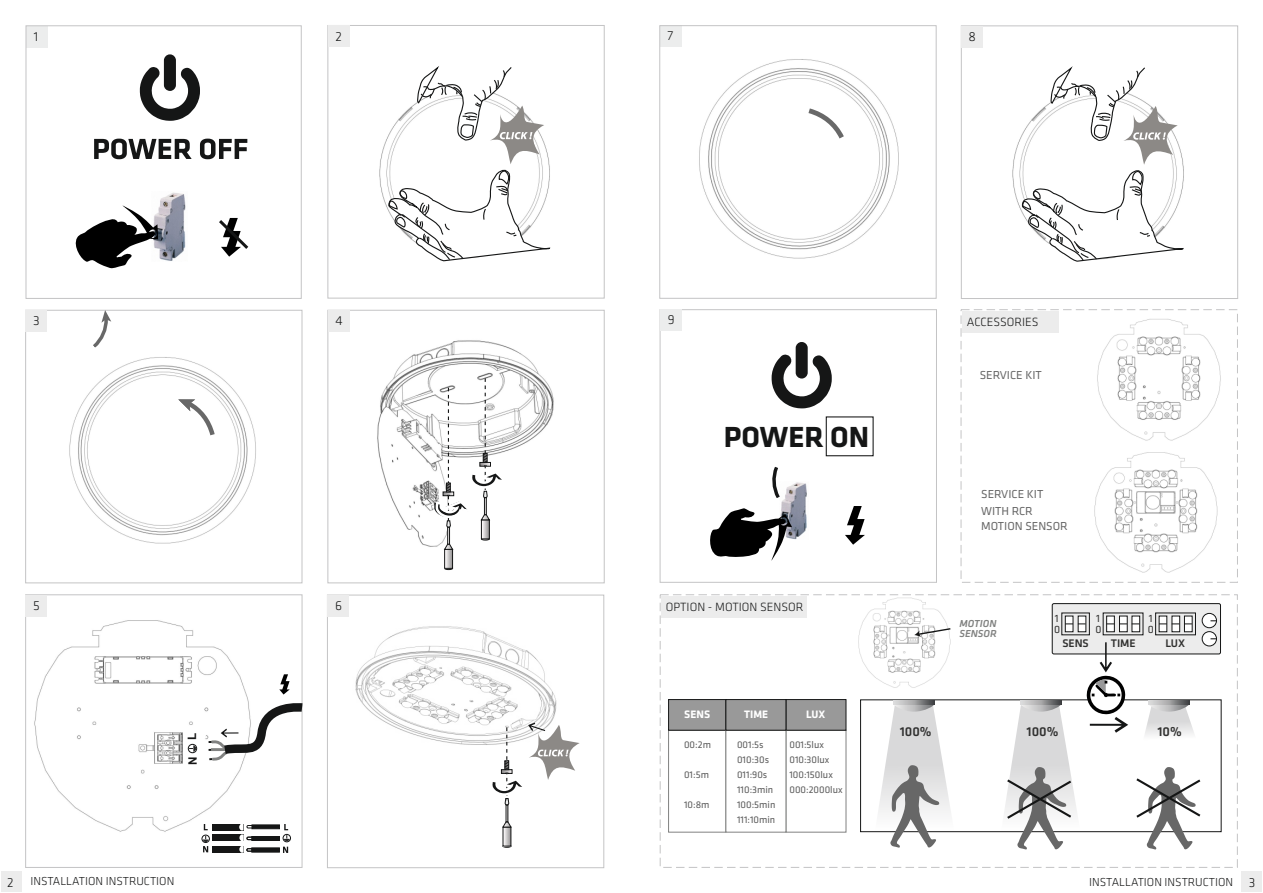
<style>
.page{position:relative;width:1263px;height:893px;background:#fff}
.page>*{position:absolute;margin:0;border:0;box-sizing:border-box;transform-origin:0 0}
.t1{font:700 30.15px "Klavika Basic";color:#151616}
.t2{font:300 13.5px "Klavika Basic";color:#151616}
.t3{font:500 13.35px "Klavika Basic";color:#313130}
.t4{font:300 12.45px "Klavika Basic";color:#151616}
.t5{font:300 12px "Klavika Basic";color:#151616}
.t6{font:12px/16.8px "Klavika Basic";color:#686868}
.t7{font:700 11.7px "Arial";color:#151616}
.t8{font:500 11.4px "Klavika Basic";color:#313130}
.t9{font:700 11.25px "Klavika Basic";letter-spacing:.005em;color:#fff}
.t10{font:10.95px/11.4px "Klavika Basic";color:#313130}
.t11{font:italic 500 10.5px/9.9px "Klavika Basic";color:#818281}
.t12{font:10.05px/15.1px "Klavika Basic";color:#5b5b5b}
</style>
<div class="page">
<img style="left:858px;top:597px;width:93px;height:91px">
<img style="left:699px;top:59px;width:200px;height:200px">
<div style="left:25px;top:310px;width:277px;height:273px;border:1px solid #c4c4c5"></div>
<img style="left:377px;top:340px;width:177px;height:214px">
<img style="left:69px;top:357px;width:187px;height:187px">
<img style="left:379px;top:136px;width:9px;height:74px">
<div style="left:1242px;top:872px;width:20px;height:20px;background:#ececec"></div>
<div style="left:25px;top:595px;width:277px;height:273px;border:1px solid #c4c4c5"></div>
<div style="left:26px;top:595px;width:21px;height:21px;background:#ececec"></div>
<div style="left:660px;top:309px;width:277px;height:273px;border:1px solid #c4c4c5"></div>
<div style="left:1px;top:872px;width:20px;height:20px;background:#ececec"></div>
<div style="left:328px;top:25px;width:276px;height:273px;border:1px solid #c4c4c5"></div>
<div style="left:328px;top:26px;width:21px;height:21px;background:#ececec"></div>
<svg style="left:388px;top:66px;width:163px;height:196px"></svg>
<div style="left:26px;top:310px;width:21px;height:22px;background:#ececec"></div>
<div style="left:328px;top:310px;width:276px;height:273px;border:1px solid #c4c4c5"></div>
<div style="left:328px;top:310px;width:21px;height:22px;background:#ececec"></div>
<svg style="left:178px;top:399px;width:37px;height:36px"></svg>
<svg style="left:503px;top:846px;width:8px;height:2px"></svg>
<svg style="left:505px;top:829px;width:4px;height:15px"></svg>
<div style="left:503px;top:827px;width:8px;height:19px;border:1px solid #151616"></div>
<svg style="left:808px;top:108px;width:36px;height:30px"></svg>
<img style="left:1095px;top:452px;width:123px;height:121px">
<img style="left:1097px;top:319px;width:124px;height:122px">
<div style="left:961px;top:309px;width:277px;height:274px;border:1px dashed #c4c4c5"></div>
<svg style="left:914px;top:627px;width:37px;height:10px"></svg>
<div style="left:962px;top:311px;width:97px;height:21px;background:#ececec"></div>
<svg style="left:860px;top:699px;width:361px;height:133px"></svg>
<div style="left:660px;top:594px;width:578px;height:274px;border:1px dashed #c4c4c5"></div>
<div style="left:668px;top:730px;width:58px;height:102px;background:#fff;border:1px solid #818281"></div>
<div style="left:785px;top:730px;width:61px;height:102px;background:#fff;border:1px solid #818281"></div>
<div style="left:668px;top:699px;width:58px;height:32px;background:#999;border:1px solid #151616"></div>
<div style="left:785px;top:699px;width:61px;height:32px;background:#999;border:1px solid #151616"></div>
<div style="left:725px;top:730px;width:61px;height:102px;background:#fff;border:1px solid #818281"></div>
<div style="left:725px;top:699px;width:61px;height:32px;background:#999;border:1px solid #151616"></div>
<div style="left:661px;top:596px;width:146px;height:21px;background:#ececec"></div>
<svg style="left:893px;top:700px;width:41px;height:1px"></svg>
<svg style="left:1142px;top:701px;width:56px;height:43px"></svg>
<svg style="left:1148px;top:700px;width:41px;height:4px"></svg>
<svg style="left:872px;top:701px;width:85px;height:147px"></svg>
<svg style="left:1134px;top:767px;width:69px;height:82px"></svg>
<div style="left:1052px;top:603px;width:169px;height:51px;background:#ececec;border:1px solid #151616;border-radius:2px"></div>
<svg style="left:1202px;top:613px;width:15px;height:15px"></svg>
<svg style="left:1202px;top:631px;width:15px;height:15px"></svg>
<svg style="left:1065px;top:615px;width:21px;height:17px"></svg>
<svg style="left:1106px;top:615px;width:34px;height:17px"></svg>
<div style="left:1155px;top:613px;width:41px;height:22px;border:1px solid #151616"></div>
<svg style="left:1158px;top:615px;width:35px;height:17px"></svg>
<svg style="left:998px;top:642px;width:130px;height:207px"></svg>
<svg style="left:446px;top:551px;width:5px;height:16px"></svg>
<div style="left:444px;top:549px;width:9px;height:20px;border:1px solid #151616"></div>
<svg style="left:434px;top:378px;width:75px;height:172px"></svg>
<img style="left:34px;top:620px;width:208px;height:218px">
<svg style="left:204px;top:824px;width:4px;height:6px"></svg>
<div style="left:212px;top:824px;width:31px;height:6px;background:#151616"></div>
<div style="left:212px;top:834px;width:32px;height:7px;background:#151616"></div>
<div style="left:212px;top:846px;width:32px;height:7px;background:#151616"></div>
<div style="left:202px;top:835px;width:8px;height:8px;border:1px solid #151616;border-radius:50%"></div>
<svg style="left:203px;top:836px;width:5px;height:16px"></svg>
<div style="left:283px;top:834px;width:8px;height:8px;border:1px solid #151616;border-radius:50%"></div>
<svg style="left:239px;top:824px;width:51px;height:29px"></svg>
<img style="left:355px;top:626px;width:202px;height:119px">
<svg style="left:490px;top:723px;width:90px;height:105px"></svg>
<div style="left:327px;top:595px;width:277px;height:273px;border:1px solid #c4c4c5"></div>
<div style="left:328px;top:595px;width:21px;height:22px;background:#ececec"></div>
<img style="left:1012px;top:136px;width:9px;height:75px">
<div style="left:961px;top:26px;width:277px;height:273px;border:1px solid #c4c4c5"></div>
<div style="left:961px;top:26px;width:22px;height:21px;background:#ececec"></div>
<svg style="left:1021px;top:66px;width:163px;height:196px"></svg>
<div style="left:660px;top:26px;width:21px;height:21px;background:#eceded"></div>
<div style="left:660px;top:26px;width:276px;height:272px;border:1px solid #c4c4c5"></div>
<div style="left:660px;top:310px;width:21px;height:21px;background:#eceded"></div>
<div style="left:26px;top:26px;width:21px;height:21px;background:#eceded"></div>
<div style="left:26px;top:26px;width:275px;height:273px;border:1px solid #c4c4c5"></div>
<svg style="left:94px;top:139px;width:98px;height:20px"></svg>
<svg style="left:200px;top:139px;width:47px;height:20px"></svg>
<svg style="left:140px;top:67px;width:60px;height:54px"></svg>
<div style="left:164px;top:54px;width:12px;height:37px;background:#151616;border-radius:6px"></div>
<svg style="left:219px;top:217px;width:30px;height:40px"></svg>
<img style="left:158px;top:192px;width:28px;height:69px">
<svg style="left:75px;top:205px;width:83px;height:63px"></svg>
<svg style="left:84px;top:310px;width:33px;height:38px"></svg>
<svg style="left:772px;top:354px;width:60px;height:54px"></svg>
<div style="left:796px;top:342px;width:12px;height:37px;background:#151616;border-radius:6px"></div>
<div style="left:826px;top:416px;width:48px;height:40px;border:1px solid #151616"></div>
<svg style="left:845px;top:506px;width:20px;height:39px"></svg>
<img style="left:781px;top:482px;width:26px;height:58px">
<svg style="left:772px;top:466px;width:21px;height:33px"></svg>
<svg style="left:710px;top:508px;width:82px;height:53px"></svg>
<svg style="left:188px;top:674px;width:115px;height:91px"></svg>
<h2 class="t2" style="left:34px;top:30px;width:6px">1</h2>
<h2 class="t2" style="left:336px;top:31px;width:8px">2</h2>
<h2 class="t2" style="left:336px;top:31px;width:6px">1</h2>
<h2 class="t2" style="left:668px;top:30px;width:7px">7</h2>
<h2 class="t2" style="left:968px;top:31px;width:9px">81</h2>
<h2 class="t2" style="left:33px;top:315px;width:8px">3</h2>
<h2 class="t2" style="left:336px;top:315px;width:9px">4</h2>
<h2 class="t2" style="left:33px;top:315px;width:6px">1</h2>
<h2 class="t2" style="left:336px;top:315px;width:6px">1</h2>
<h2 class="t2" style="left:668px;top:314px;width:8px">9</h2>
<h1 class="t1" style="left:724px;top:424px;width:147px">POWER ON</h1>
<p class="t4" style="left:967px;top:316px;width:73px">ACCESSORIES</p>
<p class="t6" style="left:980px;top:368px;width:64px">SERVICE KIT</p>
<p class="t6" style="left:981px;top:487px;width:64px">SERVICE KIT<br>WITH RCR</p>
<p class="t6" style="left:981px;top:518px;width:88px">MOTION SENSOR</p>
<h2 class="t2" style="left:33px;top:600px;width:8px">5</h2>
<h2 class="t2" style="left:335px;top:600px;width:8px">6</h2>
<h2 class="t2" style="left:335px;top:600px;width:6px">1</h2>
<p class="t4" style="left:666px;top:601px;width:139px">OPTION - MOTION SENSOR</p>
<p class="t11" style="left:959px;top:619px;width:39px">MOTION<br>SENSOR</p>
<p class="t10" style="left:1054px;top:613px;width:8px">1<br>0</p>
<p class="t10" style="left:1095px;top:613px;width:8px">1<br>0</p>
<p class="t8" style="left:1062px;top:638px;width:28px">SENS</p>
<p class="t8" style="left:1111px;top:638px;width:27px">TIME</p>
<p class="t10" style="left:1148px;top:613px;width:8px">1<br>0</p>
<p class="t8" style="left:1165px;top:638px;width:21px">LUX</p>
<p class="t7" style="left:188px;top:764px;width:10px;rotate:-90deg">N</p>
<p class="t9" style="left:684px;top:709px;width:27px">SENS</p>
<p class="t9" style="left:806px;top:709px;width:21px">LUX</p>
<p class="t12" style="left:737px;top:737px;width:40px">001:5s<br>010:30s<br>011:90s<br>110:3min<br>100:5min<br>111:10min</p>
<p class="t9" style="left:744px;top:709px;width:26px">TIME</p>
<p class="t12" style="left:789px;top:737px;width:55px">001:5lux<br>010:30lux<br>100:150lux<br>000:2000lux</p>
<p class="t12" style="left:684px;top:737px;width:28px">00:2m</p>
<p class="t12" style="left:684px;top:768px;width:26px">01:5m</p>
<p class="t12" style="left:684px;top:798px;width:27px">10:8m</p>
<h3 class="t3" style="left:900px;top:726px;width:33px">100%</h3>
<h3 class="t3" style="left:1026px;top:726px;width:33px">100%</h3>
<h3 class="t3" style="left:1157px;top:726px;width:26px">10%</h3>
<p class="t5" style="left:30px;top:876px;width:145px">INSTALLATION INSTRUCTION</p>
<h2 class="t2" style="left:7px;top:876px;width:8px">2</h2>
<p class="t5" style="left:1089px;top:877px;width:145px">INSTALLATION INSTRUCTION</p>
<h2 class="t2" style="left:1249px;top:877px;width:8px">3</h2>
</div>
